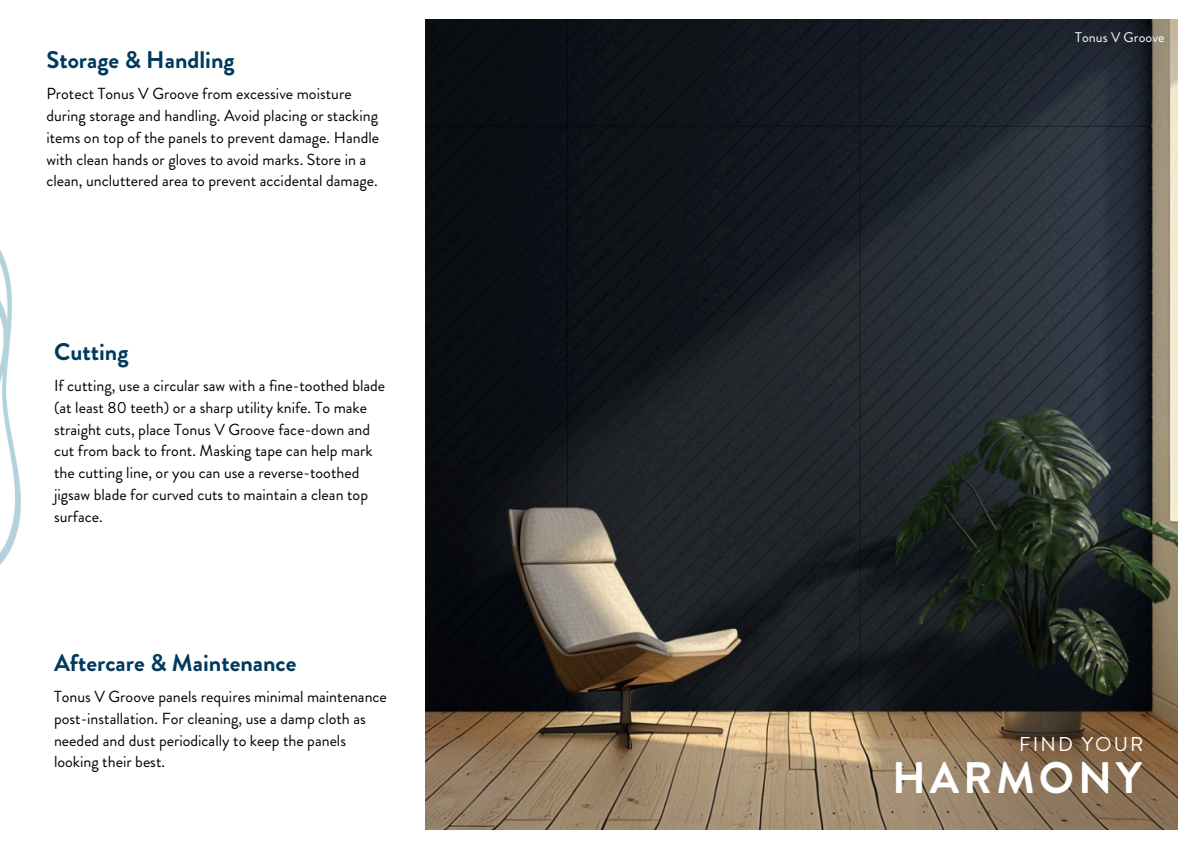
<style>
.page{position:relative;width:1191px;height:843px;background:#fff}
.page>*{position:absolute;margin:0;border:0;box-sizing:border-box;transform-origin:0 0}
.t1{font:700 44px "Brandon Grotesque";letter-spacing:.09em;color:#fff}
.t2{font:700 24px "Brandon Grotesque";color:#003a5d}
.t3{font:20px "Brandon Grotesque";letter-spacing:.105em;color:#fff}
.t4{font:16px/21.8px "Brandon Grotesque";color:#000}
.t5{font:14px "Brandon Grotesque";letter-spacing:.005em;color:#fff}
</style>
<div class="page">
<img style="left:426px;top:20px;width:751px;height:809px">
<img style="left:0;top:250px;width:20px;height:315px">
<h2 class="t2" style="left:46px;top:43px;width:190px">Storage &amp; Handling</h2>
<p class="t4" style="left:46px;top:83px;width:334px">Protect Tonus V Groove from excessive moisture during storage and handling. Avoid placing or stacking items on top of the panels to prevent damage. Handle with clean hands or gloves to avoid marks. Store in a clean, uncluttered area to prevent accidental damage.</p>
<h2 class="t2" style="left:54px;top:334px;width:76px">Cutting</h2>
<p class="t4" style="left:54px;top:375px;width:332px">If cutting, use a circular saw with a fine-toothed blade (at least 80 teeth) or a sharp utility knife. To make straight cuts, place Tonus V Groove face-down and cut from back to front. Masking tape can help mark the cutting line, or you can use a reverse-toothed jigsaw blade for curved cuts to maintain a clean top surface.</p>
<h2 class="t2" style="left:54px;top:645px;width:244px">Aftercare &amp; Maintenance</h2>
<p class="t4" style="left:54px;top:685px;width:334px">Tonus V Groove panels requires minimal maintenance post-installation. For cleaning, use a damp cloth as needed and dust periodically to keep the panels looking their best.</p>
<p class="t5" style="left:1075px;top:27px;width:91px">Tonus V Groove</p>
<p class="t3" style="left:1019px;top:730px;width:126px">FIND YOUR</p>
<h1 class="t1" style="left:891px;top:746px;width:251px">HARMONY</h1>
</div>
